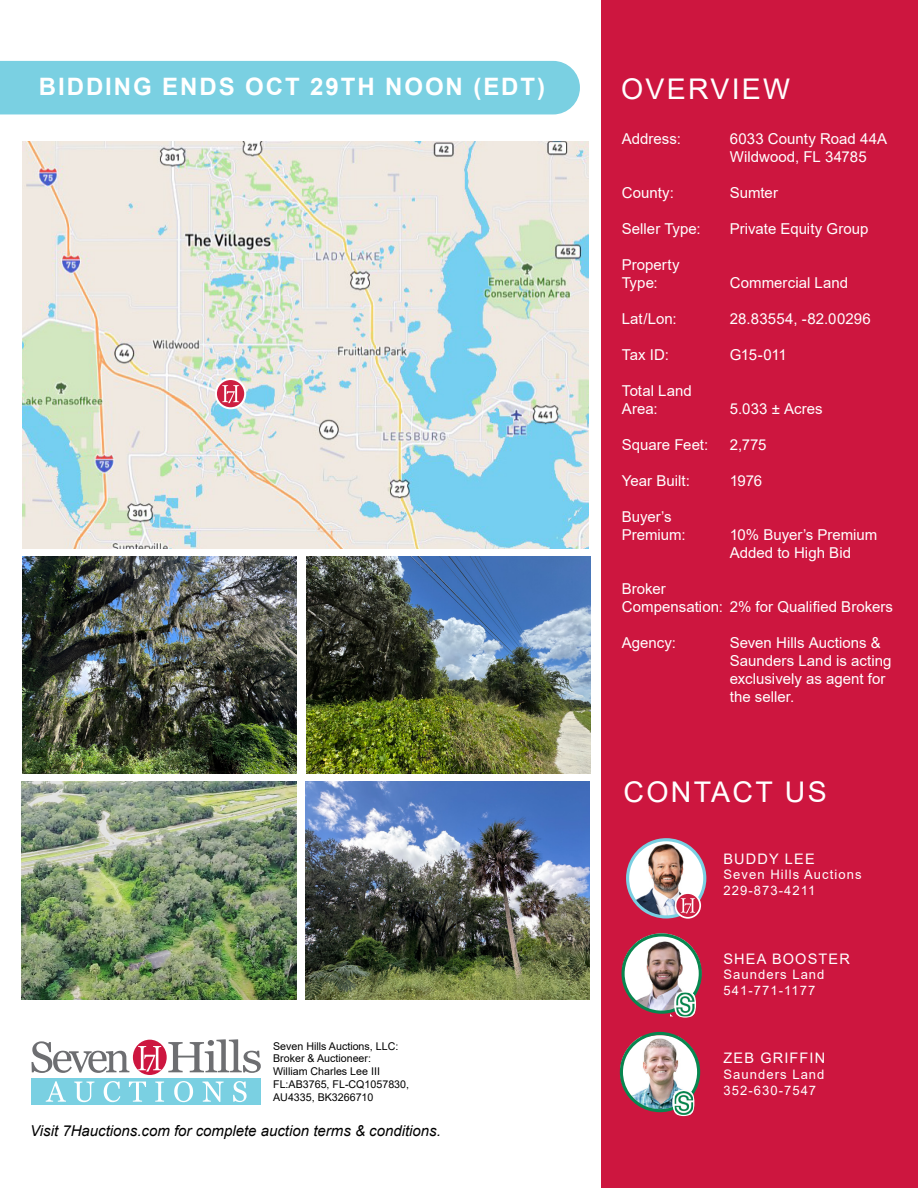
<style>
.page{position:relative;width:918px;height:1188px;background:#fff}
.page>*{position:absolute;margin:0;border:0;box-sizing:border-box;transform-origin:0 0}
.t1{font:28.5px "Arial";letter-spacing:.08em;color:#fff}
.t2{font:700 24px "Arial";letter-spacing:.08em;color:#fff}
.t3{font:15px/18px "Arial";letter-spacing:.005em;color:#fff}
.t4{font:italic 15px "Arial";color:#000}
.t5{font:14.55px "Arial";letter-spacing:.08em;color:#fff}
.t6{font:13.05px/15.6px "Arial";letter-spacing:.08em;color:#fff}
.t7{font:10.65px/12.8px "Arial";color:#000}
</style>
<div class="page">
<img style="left:23px;top:141px;width:566px;height:407px">
<div style="left:602px;top:0;width:316px;height:1188px;background:#cd163f"></div>
<img style="left:306px;top:556px;width:284px;height:218px">
<img style="left:22px;top:556px;width:275px;height:218px">
<img style="left:306px;top:781px;width:284px;height:218px">
<img style="left:22px;top:781px;width:274px;height:218px">
<img style="left:620px;top:1032px;width:80px;height:80px">
<img style="left:675px;top:1091px;width:18px;height:24px">
<svg style="left:674px;top:991px;width:22px;height:27px"></svg>
<img style="left:622px;top:933px;width:80px;height:81px">
<img style="left:676px;top:993px;width:19px;height:23px">
<img style="left:626px;top:838px;width:80px;height:81px">
<div style="left:32px;top:1078px;width:229px;height:27px;background:#7ad0e2"></div>
<svg style="left:46px;top:1081px;width:20px;height:21px"></svg>
<svg style="left:74px;top:1082px;width:20px;height:20px"></svg>
<svg style="left:104px;top:1081px;width:16px;height:21px"></svg>
<svg style="left:129px;top:1082px;width:17px;height:20px"></svg>
<svg style="left:155px;top:1082px;width:9px;height:20px"></svg>
<svg style="left:174px;top:1081px;width:19px;height:21px"></svg>
<svg style="left:202px;top:1082px;width:22px;height:20px"></svg>
<svg style="left:233px;top:1081px;width:14px;height:21px"></svg>
<svg style="left:31px;top:1041px;width:98px;height:32px"></svg>
<svg style="left:168px;top:1039px;width:93px;height:34px"></svg>
<div style="left:133px;top:1040px;width:34px;height:35px;background:#cd163f;border-radius:50%"></div>
<svg style="left:138px;top:1046px;width:23px;height:26px"></svg>
<div style="left:0;top:61px;width:580px;height:53px;background:#7ad0e2"></div>
<svg style="left:215px;top:378px;width:31px;height:31px"></svg>
<h2 class="t2" style="left:39px;top:69px;width:508px">BIDDING ENDS OCT 29TH NOON (EDT)</h2>
<p class="t7" style="left:273px;top:1039px;width:137px">Seven Hills Auctions, LLC:<br>Broker &amp; Auctioneer:<br>William Charles Lee III<br>FL:AB3765, FL-CQ1057830,<br>AU4335, BK3266710</p>
<p class="t4" style="left:30px;top:1121px;width:412px">Visit 7Hauctions.com for complete auction terms &amp; conditions.</p>
<h1 class="t1" style="left:621px;top:69px;width:171px">OVERVIEW</h1>
<p class="t3" style="left:622px;top:130px;width:61px">Address:</p>
<p class="t3" style="left:730px;top:130px;width:159px">6033 County Road 44A<br>Wildwood, FL 34785</p>
<p class="t3" style="left:622px;top:184px;width:54px">County:</p>
<p class="t3" style="left:730px;top:184px;width:50px">Sumter</p>
<p class="t3" style="left:622px;top:220px;width:80px">Seller Type:</p>
<p class="t3" style="left:730px;top:220px;width:140px">Private Equity Group</p>
<p class="t3" style="left:622px;top:256px;width:59px">Property<br>Type:</p>
<p class="t3" style="left:730px;top:274px;width:120px">Commercial Land</p>
<p class="t3" style="left:622px;top:310px;width:56px">Lat/Lon:</p>
<p class="t3" style="left:730px;top:310px;width:143px">28.83554, -82.00296</p>
<p class="t3" style="left:622px;top:346px;width:49px">Tax ID:</p>
<p class="t3" style="left:730px;top:346px;width:59px">G15-011</p>
<p class="t3" style="left:622px;top:382px;width:72px">Total Land<br>Area:</p>
<p class="t3" style="left:730px;top:400px;width:95px">5.033 ± Acres</p>
<p class="t3" style="left:622px;top:436px;width:88px">Square Feet:</p>
<p class="t3" style="left:730px;top:436px;width:38px">2,775</p>
<p class="t3" style="left:622px;top:472px;width:70px">Year Built:</p>
<p class="t3" style="left:730px;top:472px;width:34px">1976</p>
<p class="t3" style="left:622px;top:508px;width:65px">Buyer’s<br>Premium:</p>
<p class="t3" style="left:730px;top:526px;width:149px">10% Buyer’s Premium<br>Added to High Bid</p>
<p class="t3" style="left:622px;top:580px;width:273px">Broker<br>Compensation: 2% for Qualified Brokers</p>
<p class="t3" style="left:622px;top:634px;width:56px">Agency:</p>
<p class="t3" style="left:730px;top:634px;width:163px">Seven Hills Auctions &amp;<br>Saunders Land is acting exclusively as agent for the seller.</p>
<h1 class="t1" style="left:624px;top:772px;width:205px">CONTACT US</h1>
<p class="t5" style="left:723px;top:848px;width:93px">BUDDY LEE</p>
<p class="t6" style="left:723px;top:867px;width:140px">Seven Hills Auctions<br>229-873-4211</p>
<p class="t5" style="left:723px;top:949px;width:128px">SHEA BOOSTER</p>
<p class="t6" style="left:723px;top:967px;width:103px">Saunders Land<br>541-771-1177</p>
<p class="t5" style="left:723px;top:1048px;width:103px">ZEB GRIFFIN</p>
<p class="t6" style="left:723px;top:1067px;width:103px">Saunders Land<br>352-630-7547</p>
</div>
